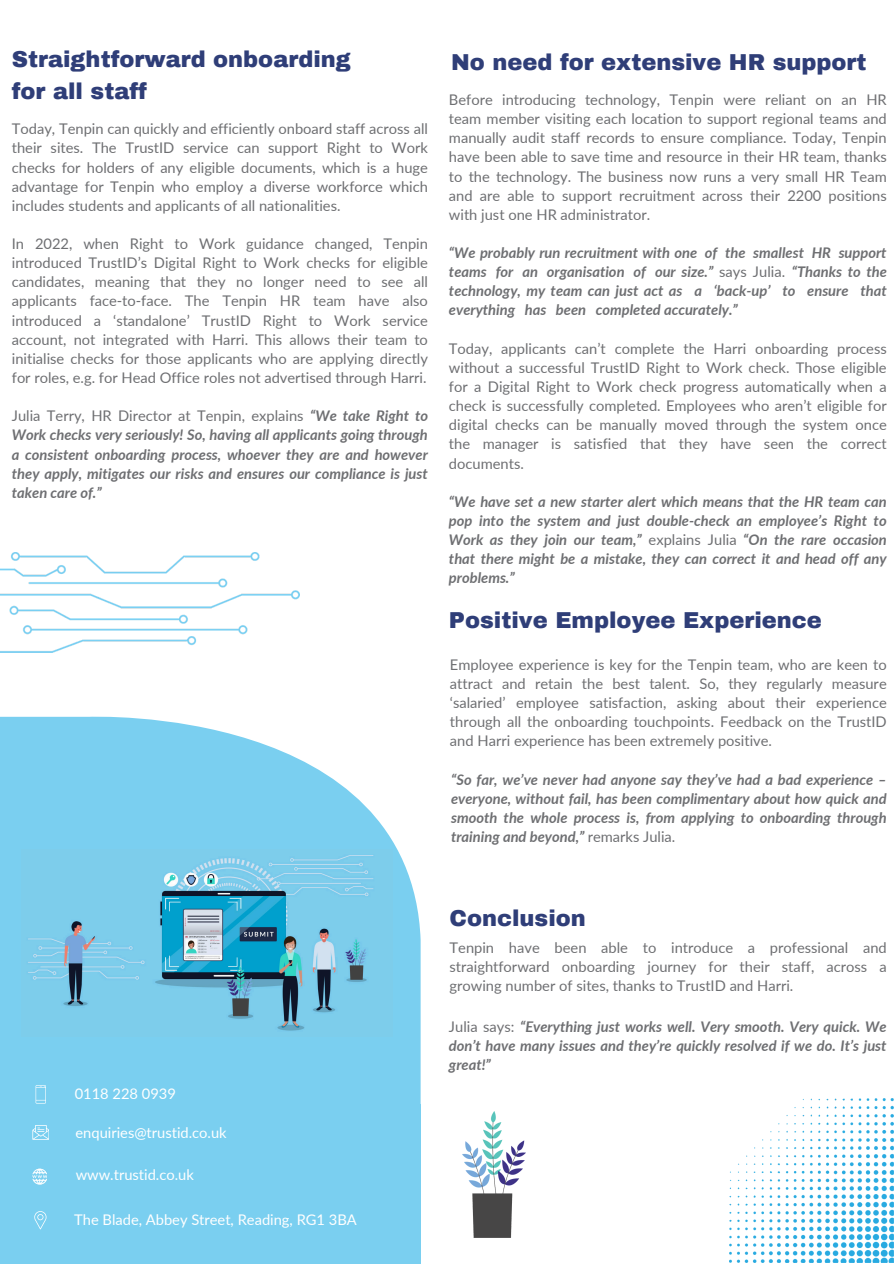
<style>
.page{position:relative;width:894px;height:1264px;background:#fff}
.page>*{position:absolute;margin:0;border:0;box-sizing:border-box;transform-origin:0 0}
.t1{font:900 22.5px/31.5px "Archivo";color:#2f3e78}
.t2{font:14.7px/19.2px "Lato";color:#6e6f72;text-align:justify}
.t3{font:italic 700 14.7px/19.2px "Lato";color:#6e6f72;text-align:justify}
.t4{font:14.7px "Lato";color:#fff}
.s1{font-weight:400;font-style:normal}
</style>
<div class="page">
<svg style="left:0;top:716px;width:420px;height:388px;fill:#7acff0"></svg>
<div style="left:0;top:1104px;width:420px;height:159px;background:#7acff0"></div>
<img style="left:21px;top:850px;width:372px;height:186px">
<img style="left:32px;top:1168px;width:15px;height:17px">
<svg style="left:32px;top:1125px;width:17px;height:14px"></svg>
<svg style="left:34px;top:1211px;width:12px;height:18px"></svg>
<svg style="left:36px;top:1085px;width:10px;height:18px"></svg>
<img style="left:0;top:552px;width:299px;height:100px">
<img style="left:462px;top:1111px;width:63px;height:126px">
<img style="left:729px;top:1098px;width:164px;height:164px">
<h1 class="t1" style="left:12px;top:44px;width:340px">Straightforward onboarding for all staff</h1>
<p class="t1" style="left:451px;top:46px;width:417px">No need for extensive HR support</p>
<p class="t2" style="left:449px;top:90px;width:439px">Before introducing technology, Tenpin were reliant on an HR team member visiting each location to support regional teams and manually audit staff records to ensure compliance. Today, Tenpin have been able to save time and resource in their HR team, thanks to the technology. The business now runs a very small HR Team and are able to support recruitment across their 2200 positions with just one HR administrator.</p>
<p class="t3" style="left:449px;top:243px;width:439px">“We probably run recruitment with one of the smallest HR support teams for an organisation of our size.” <span class="s1">says Julia.</span> “Thanks to the technology, my team can just act as a ‘back-up’ to ensure that everything has been completed accurately.”</p>
<p class="t2" style="left:449px;top:338px;width:439px">Today, applicants can’t complete the Harri onboarding process without a successful TrustID Right to Work check. Those eligible for a Digital Right to Work check progress automatically when a check is successfully completed. Employees who aren’t eligible for digital checks can be manually moved through the system once the manager is satisfied that they have seen the correct documents.</p>
<p class="t3" style="left:449px;top:491px;width:439px">“We have set a new starter alert which means that the HR team can pop into the system and just double-check an employee’s Right to Work as they join our team,” <span class="s1">explains Julia</span> “On the rare occasion that there might be a mistake, they can correct it and head off any problems.”</p>
<p class="t1" style="left:449px;top:604px;width:374px">Positive Employee Experience</p>
<p class="t2" style="left:450px;top:654px;width:438px">Employee experience is key for the Tenpin team, who are keen to attract and retain the best talent. So, they regularly measure ‘salaried’ employee satisfaction, asking about their experience through all the onboarding touchpoints. Feedback on the TrustID and Harri experience has been extremely positive.</p>
<p class="t3" style="left:451px;top:769px;width:437px">“So far, we’ve never had anyone say they’ve had a bad experience – everyone, without fail, has been complimentary about how quick and smooth the whole process is, from applying to onboarding through training and beyond,” <span class="s1">remarks Julia.</span></p>
<p class="t2" style="left:12px;top:119px;width:417px">Today, Tenpin can quickly and efficiently onboard staff across all their sites. The TrustID service can support Right to Work checks for holders of any eligible documents, which is a huge advantage for Tenpin who employ a diverse workforce which includes students and applicants of all nationalities.</p>
<p class="t2" style="left:12px;top:234px;width:417px">In 2022, when Right to Work guidance changed, Tenpin introduced TrustID’s Digital Right to Work checks for eligible candidates, meaning that they no longer need to see all applicants face-to-face. The Tenpin HR team have also introduced a ‘standalone’ TrustID Right to Work service account, not integrated with Harri. This allows their team to initialise checks for those applicants who are applying directly for roles, e.g. for Head Office roles not advertised through Harri.</p>
<p class="t3" style="left:12px;top:406px;width:417px"><span class="s1">Julia Terry, HR Director at Tenpin, explains</span> “We take Right to Work checks very seriously! So, having all applicants going through a consistent onboarding process, whoever they are and however they apply, mitigates our risks and ensures our compliance is just taken care of.”</p>
<p class="t4" style="left:75px;top:1084px;width:103px">0118 228 0939</p>
<p class="t4" style="left:75px;top:1123px;width:153px">enquiries@trustid.co.uk</p>
<p class="t4" style="left:76px;top:1165px;width:120px">www.trustid.co.uk</p>
<p class="t4" style="left:74px;top:1210px;width:284px">The Blade, Abbey Street, Reading, RG1 3BA</p>
<p class="t1" style="left:449px;top:903px;width:138px">Conclusion</p>
<p class="t2" style="left:449px;top:937px;width:438px">Tenpin have been able to introduce a professional and straightforward onboarding journey for their staff, across a growing number of sites, thanks to TrustID and Harri.</p>
<p class="t3" style="left:449px;top:1016px;width:439px"><span class="s1">Julia says:</span> “Everything just works well. Very smooth. Very quick. We don’t have many issues and they’re quickly resolved if we do. It’s just great!”</p>
</div>
